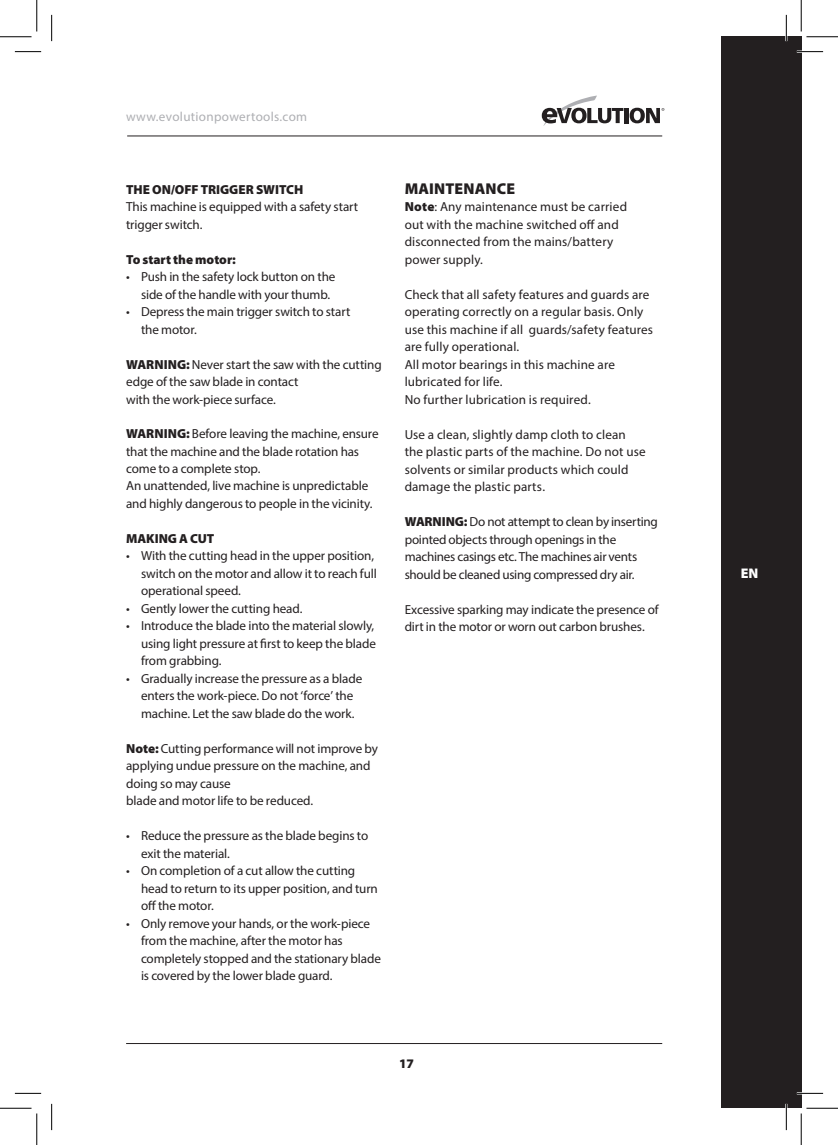
<style>
.page{position:relative;width:838px;height:1145px;background:#fff}
.page>*{position:absolute;margin:0;border:0;box-sizing:border-box;transform-origin:0 0}
.t1{font:900 15.75px "Myriad Pro";letter-spacing:.01em;color:#231f20}
.t2{font:900 14px "Myriad Pro";color:#fff}
.t3{font:13.12px/17.5px "Myriad Pro";letter-spacing:-.005em;color:#231f20}
.t4{font:900 13.12px "Myriad Pro";letter-spacing:-.005em;color:#231f20}
.t5{font:13.12px "Myriad Pro";letter-spacing:.025em;color:#aeafb3}
.s1{font-weight:900}
</style>
<div class="page">
<svg style="left:541px;top:96px;width:82px;height:30px"></svg>
<hr style="left:624px;top:108px;width:4px;height:15px;background:#231f20">
<svg style="left:629px;top:108px;width:35px;height:15px"></svg>
<hr style="left:127px;top:136px;width:535px;height:1px;background:#231f20">
<hr style="left:126px;top:1043px;width:536px;height:1px;background:#231f20">
<div style="left:721px;top:37px;width:80px;height:1071px;background:#231f20"></div>
<hr style="left:796px;top:51px;width:27px;height:2px;background:#fff">
<hr style="left:796px;top:1092px;width:27px;height:2px;background:#fff">
<hr style="left:785px;top:15px;width:2px;height:26px;background:#fff">
<hr style="left:785px;top:1104px;width:2px;height:26px;background:#fff">
<svg style="left:15px;top:51px;width:26px;height:1px"></svg>
<svg style="left:796px;top:51px;width:27px;height:1px"></svg>
<svg style="left:15px;top:1093px;width:26px;height:1px"></svg>
<svg style="left:796px;top:1093px;width:27px;height:1px"></svg>
<svg style="left:51px;top:15px;width:1px;height:26px"></svg>
<svg style="left:51px;top:1104px;width:1px;height:26px"></svg>
<svg style="left:786px;top:15px;width:1px;height:26px"></svg>
<svg style="left:786px;top:1104px;width:1px;height:26px"></svg>
<hr style="left:0;top:36px;width:32px;height:1px;background:#000">
<hr style="left:806px;top:36px;width:31px;height:1px;background:#000">
<hr style="left:0;top:1108px;width:32px;height:1px;background:#000">
<hr style="left:806px;top:1108px;width:31px;height:1px;background:#000">
<hr style="left:36px;top:0;width:1px;height:32px;background:#000">
<hr style="left:36px;top:1113px;width:1px;height:32px;background:#000">
<hr style="left:800px;top:0;width:1px;height:32px;background:#000">
<hr style="left:800px;top:1113px;width:1px;height:32px;background:#000">
<p class="t5" style="left:126px;top:108px;width:183px">www.evolutionpowertools.com</p>
<p class="t4" style="left:126px;top:180px;width:179px">THE ON/OFF TRIGGER SWITCH</p>
<p class="t3" style="left:126px;top:198px;width:233px">This machine is equipped with a safety start trigger switch.</p>
<p class="t4" style="left:126px;top:250px;width:111px">To start the motor:</p>
<p class="t3" style="left:141px;top:268px;width:196px;text-indent:-15px">• Push in the safety lock button on the side of the handle with your thumb.</p>
<p class="t3" style="left:141px;top:303px;width:211px;text-indent:-15px">• Depress the main trigger switch to start the motor.</p>
<p class="t3" style="left:126px;top:355px;width:257px"><span class="s1">WARNING:</span> Never start the saw with the cutting edge of the saw blade in contact<br>with the work-piece surface.</p>
<p class="t3" style="left:126px;top:425px;width:254px"><span class="s1">WARNING:</span> Before leaving the machine, ensure that the machine and the blade rotation has come to a complete stop.<br>An unattended, live machine is unpredictable and highly dangerous to people in the vicinity.</p>
<p class="t4" style="left:126px;top:529px;width:90px">MAKING A CUT</p>
<p class="t3" style="left:141px;top:547px;width:237px;text-indent:-15px">• With the cutting head in the upper position, switch on the motor and allow it to reach full operational speed.</p>
<p class="t3" style="left:126px;top:599px;width:178px">• Gently lower the cutting head.</p>
<p class="t3" style="left:141px;top:617px;width:236px;text-indent:-15px">• Introduce the blade into the material slowly, using light pressure at first to keep the blade from grabbing.</p>
<p class="t3" style="left:126px;top:669px;width:237px;text-align:center">• Gradually increase the pressure as a blade enters the work-piece. Do not ‘force’ the machine. Let the saw blade do the work.</p>
<p class="t3" style="left:126px;top:739px;width:253px"><span class="s1">Note:</span> Cutting performance will not improve by applying undue pressure on the machine, and doing so may cause<br>blade and motor life to be reduced.</p>
<p class="t3" style="left:141px;top:827px;width:229px;text-indent:-15px">• Reduce the pressure as the blade begins to exit the material.</p>
<p class="t3" style="left:141px;top:862px;width:238px;text-indent:-15px">• On completion of a cut allow the cutting head to return to its upper position, and turn off the motor.</p>
<p class="t3" style="left:141px;top:914px;width:241px;text-indent:-15px">• Only remove your hands, or the work-piece from the machine, after the motor has completely stopped and the stationary blade is covered by the lower blade guard.</p>
<p class="t1" style="left:404px;top:178px;width:112px">MAINTENANCE</p>
<p class="t3" style="left:404px;top:198px;width:224px"><span class="s1">Note</span>: Any maintenance must be carried out with the machine switched off and disconnected from the mains/battery power supply.</p>
<p class="t3" style="left:404px;top:285px;width:250px">Check that all safety features and guards are operating correctly on a regular basis. Only use this machine if all guards/safety features are fully operational.<br>All motor bearings in this machine are lubricated for life.<br>No further lubrication is required.</p>
<p class="t3" style="left:404px;top:425px;width:242px">Use a clean, slightly damp cloth to clean the plastic parts of the machine. Do not use solvents or similar products which could damage the plastic parts.</p>
<p class="t3" style="left:404px;top:513px;width:255px"><span class="s1">WARNING:</span> Do not attempt to clean by inserting pointed objects through openings in the machines casings etc. The machines air vents should be cleaned using compressed dry air.</p>
<p class="t3" style="left:404px;top:600px;width:255px">Excessive sparking may indicate the presence of dirt in the motor or worn out carbon brushes.</p>
<p class="t4" style="left:399px;top:1055px;width:17px">17</p>
<p class="t2" style="left:740px;top:564px;width:19px">EN</p>
</div>
